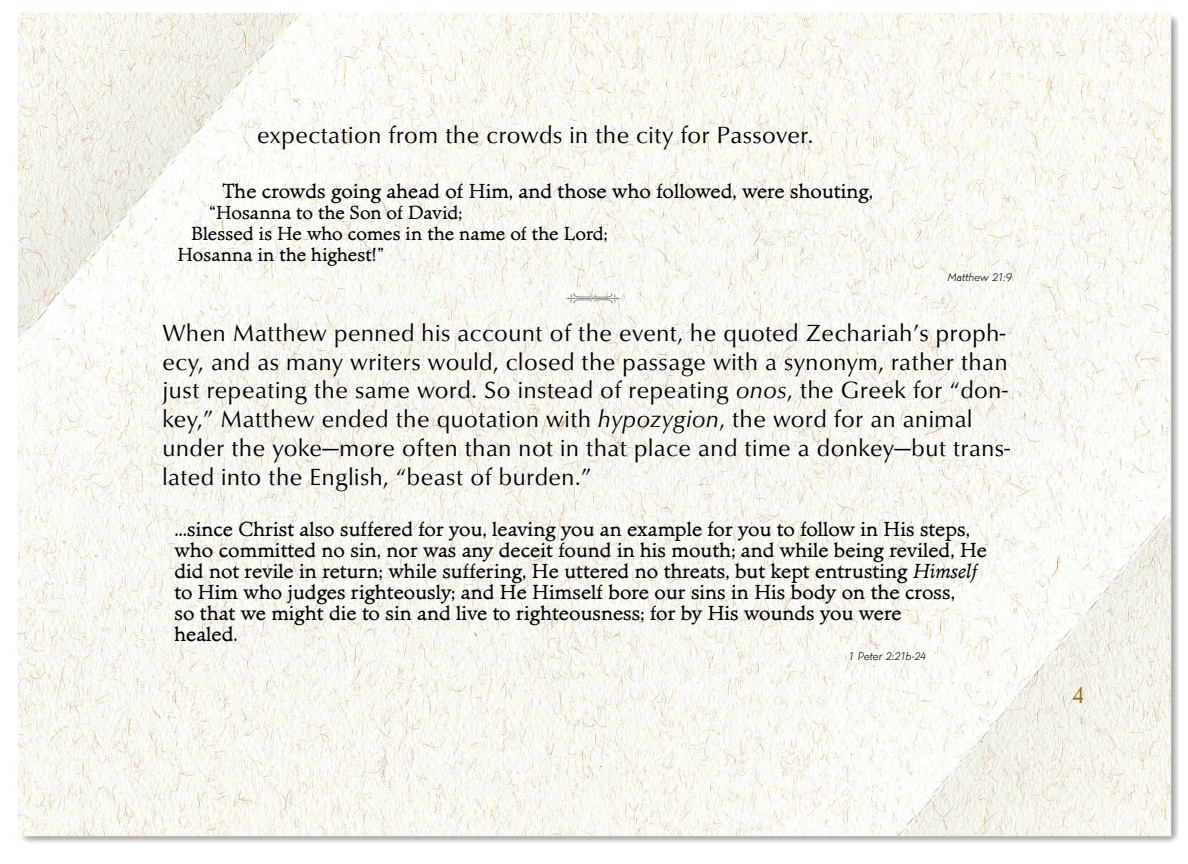
<style>
.page{position:relative;width:1188px;height:864px;background:#fff}
.page>*{position:absolute;margin:0;border:0;box-sizing:border-box;transform-origin:0 0}
.t1{font:24px/28.8px "URW Classico T";letter-spacing:.025em;color:#000}
.t2{font:21px/21px "Minister T";letter-spacing:.005em;color:#000}
.t3{font:19.5px "Minister T";letter-spacing:.005em;color:#000}
.t4{font:12px "Martin Got URWT Ligh Ital";letter-spacing:.005em;color:#000}
.s1{font-style:italic}
</style>
<div class="page">
<img style="left:17px;top:12px;width:1161px;height:831px">
<svg style="left:1073px;top:687px;width:10px;height:16px"></svg>
<svg style="left:565px;top:293px;width:56px;height:10px"></svg>
<p class="t1" style="left:257px;top:121px;width:558px">expectation from the crowds in the city for Passover.</p>
<p class="t2" style="left:223px;top:181px;width:652px">The crowds going ahead of Him, and those who followed, were shouting,</p>
<p class="t3" style="left:209px;top:201px;width:255px">“Hosanna to the Son of David;</p>
<p class="t3" style="left:191px;top:222px;width:418px">Blessed is He who comes in the name of the Lord;</p>
<p class="t3" style="left:177px;top:243px;width:208px">Hosanna in the highest!”</p>
<p class="t4" style="left:948px;top:270px;width:65px">Matthew 21:9</p>
<p class="t1" style="left:162px;top:318px;width:849px">When Matthew penned his account of the event, he quoted Zechariah’s proph&shy;ecy, and as many writers would, closed the passage with a synonym, rather than just repeating the same word. So instead of repeating <span class="s1">onos</span>, the Greek for “don&shy;key,” Matthew ended the quotation with <span class="s1">hypozygion</span>, the word for an animal under the yoke—more often than not in that place and time a donkey—but trans&shy;lated into the English, “beast of burden.”</p>
<p class="t2" style="left:174px;top:518px;width:814px">…since Christ also suffered for you, leaving you an example for you to follow in His steps, who committed no sin, nor was any deceit found in his mouth; and while being reviled, He did not revile in return; while suffering, He uttered no threats, but kept entrusting <span class="s1">Himself </span>to Him who judges righteously; and He Himself bore our sins in His body on the cross,<br>so that we might die to sin and live to righteousness; for by His wounds you were<br>healed.</p>
<p class="t4" style="left:849px;top:649px;width:79px">1 Peter 2:21b-24</p>
</div>
